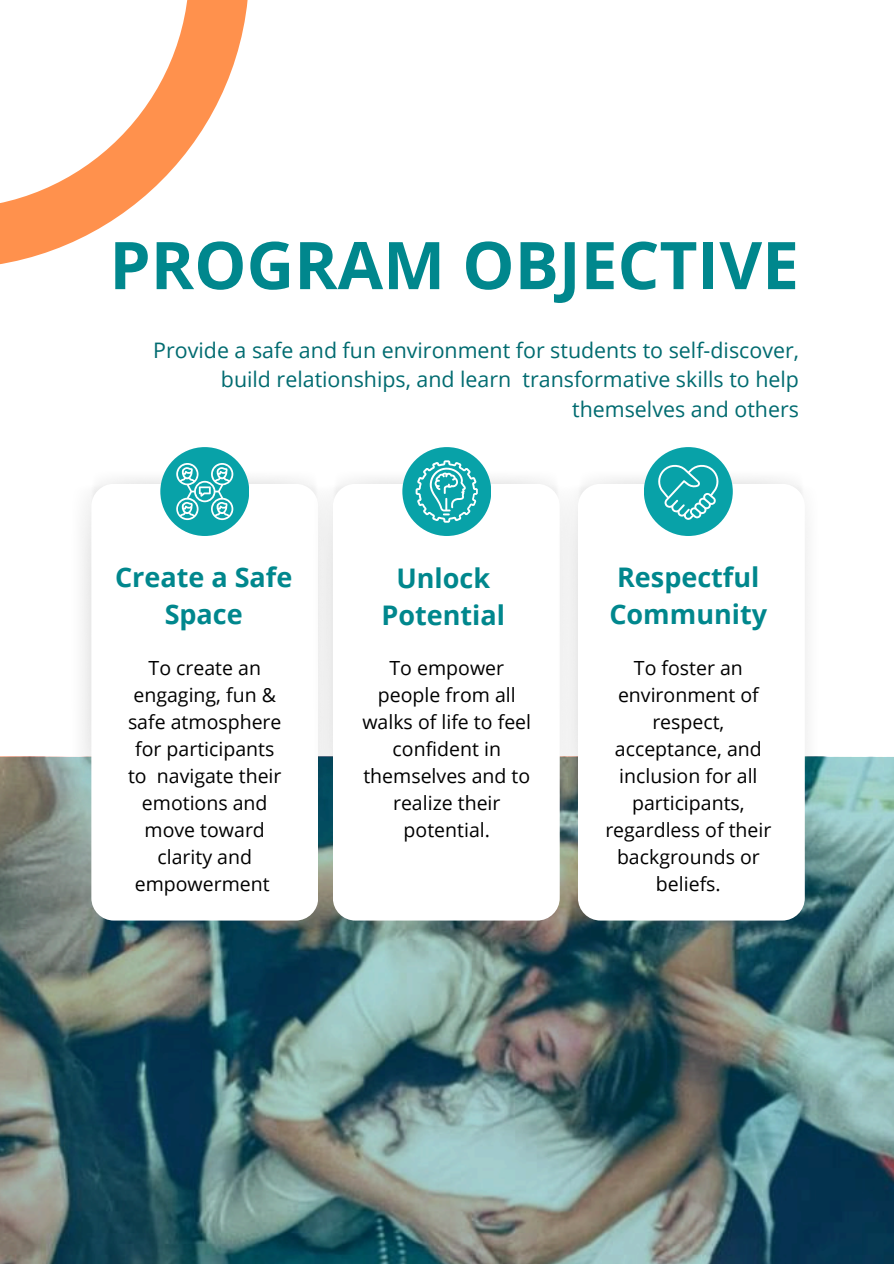
<style>
.page{position:relative;width:894px;height:1264px;background:#fff}
.page>*{position:absolute;margin:0;border:0;box-sizing:border-box;transform-origin:0 0}
.t1{font:700 65.7px "Open Sans";color:#00878d}
.t2{font:700 27px/37.2px "Open Sans";color:#00878d;text-align:center}
.t3{font:21.3px/29.5px "Open Sans";color:#006b70;text-align:right}
.t4{font:19.5px/27px "Open Sans";color:#000;text-align:center}
</style>
<div class="page">
<svg style="left:0;top:0;width:248px;height:265px"></svg>
<img style="left:0;top:756px;width:893px;height:507px">
<img style="left:106px;top:471px;width:198px;height:13px">
<img style="left:70px;top:484px;width:37px;height:324px">
<div style="left:91px;top:484px;width:227px;height:436px;background:#fff;border-radius:23px"></div>
<img style="left:348px;top:470px;width:197px;height:14px">
<img style="left:311px;top:484px;width:38px;height:324px">
<div style="left:333px;top:484px;width:226px;height:436px;background:#fff;border-radius:22px"></div>
<img style="left:593px;top:470px;width:197px;height:14px">
<img style="left:556px;top:484px;width:38px;height:324px">
<img style="left:789px;top:484px;width:30px;height:324px">
<div style="left:577px;top:484px;width:227px;height:436px;background:#fff;border-radius:22px"></div>
<div style="left:160px;top:447px;width:89px;height:89px;background:#08a2a8;border-radius:50%"></div>
<svg style="left:176px;top:463px;width:57px;height:57px"></svg>
<div style="left:402px;top:447px;width:89px;height:89px;background:#08a2a8;border-radius:50%"></div>
<svg style="left:415px;top:460px;width:62px;height:62px"></svg>
<div style="left:643px;top:447px;width:89px;height:89px;background:#08a2a8;border-radius:50%"></div>
<svg style="left:658px;top:464px;width:61px;height:55px"></svg>
<p class="t1" style="left:109px;top:219px;width:691px">PROGRAM OBJECTIVE</p>
<p class="t3" style="left:153px;top:335px;width:647px">Provide a safe and fun environment for students to self-discover, build relationships, and learn transformative skills to help themselves and others</p>
<p class="t2" style="left:115px;top:558px;width:179px">Create a Safe<br>Space</p>
<p class="t4" style="left:128px;top:653px;width:155px">To create an engaging, fun &amp; safe atmosphere for participants to navigate their emotions and move toward clarity and empowerment</p>
<p class="t2" style="left:381px;top:559px;width:125px">Unlock<br>Potential</p>
<p class="t4" style="left:362px;top:653px;width:170px">To empower people from all walks of life to feel confident in themselves and to realize their potential.</p>
<h2 class="t2" style="left:609px;top:558px;width:159px;text-align:left">Respectful<br>Community</h2>
<p class="t4" style="left:605px;top:653px;width:167px">To foster an environment of respect, acceptance, and inclusion for all participants, regardless of their backgrounds or beliefs.</p>
</div>
